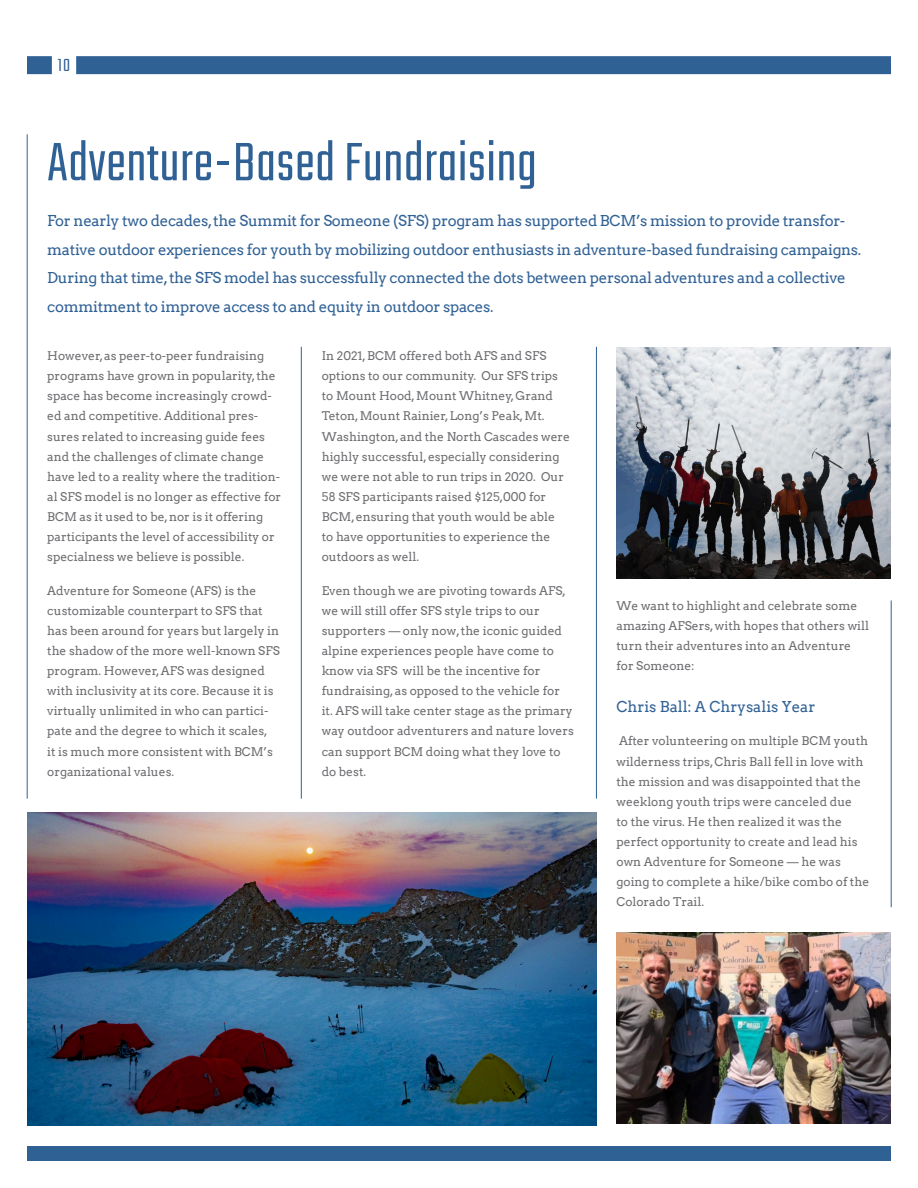
<style>
.page{position:relative;width:918px;height:1188px;background:#fff}
.page>*{position:absolute;margin:0;border:0;box-sizing:border-box;transform-origin:0 0}
.TITLE_LARGE{font:300 60px "Teko";letter-spacing:.01em;color:#306195}
.t1{font:300 19.5px "Teko";color:#306195}
.INTRO_copy{font:15px/28.5px "Arvo";letter-spacing:-.02em;color:#306195}
.INTRO_copy-2{font:15px "Arvo";color:#306195}
.BODY{font:12px/20.1px "Arvo";color:#6c6d70}
</style>
<div class="page">
<hr style="left:301px;top:347px;width:1px;height:452px;background:#306195">
<hr style="left:596px;top:347px;width:1px;height:452px;background:#306195">
<hr style="left:891px;top:600px;width:1px;height:307px;background:#306195">
<hr style="left:27px;top:134px;width:1px;height:665px;background:#306195">
<img style="left:616px;top:348px;width:275px;height:231px">
<img style="left:27px;top:812px;width:569px;height:313px">
<img style="left:616px;top:933px;width:275px;height:191px">
<div style="left:76px;top:56px;width:815px;height:18px;background:#306195"></div>
<div style="left:27px;top:56px;width:25px;height:18px;background:#306195"></div>
<div style="left:27px;top:1146px;width:864px;height:15px;background:#306195"></div>
<h2 class="t1" style="left:58px;top:54px;width:14px">10</h2>
<p class="TITLE_LARGE" style="left:47px;top:129px;width:491px">Adventure-Based Fundraising</p>
<p class="INTRO_copy" style="left:47px;top:207px;width:815px">For nearly two decades, the Summit for Someone (SFS) program has supported BCM’s mission to provide transfor&shy;mative outdoor experiences for youth by mobilizing outdoor enthusiasts in adventure-based fundraising campaigns.<br>During that time, the SFS model has successfully connected the dots between personal adventures and a collective commitment to improve access to and equity in outdoor spaces.</p>
<p class="BODY" style="left:47px;top:346px;width:235px">However, as peer-to-peer fundraising programs have grown in popularity, the space has become increasingly crowd&shy;ed and competitive. Additional pres&shy;sures related to increasing guide fees and the challenges of climate change have led to a reality where the tradition&shy;al SFS model is no longer as effective for BCM as it used to be, nor is it offering participants the level of accessibility or specialness we believe is possible.</p>
<p class="BODY" style="left:47px;top:580px;width:234px">Adventure for Someone (AFS) is the customizable counterpart to SFS that has been around for years but largely in the shadow of the more well-known SFS program. However, AFS was designed with inclusivity at its core. Because it is virtually unlimited in who can partici&shy;pate and the degree to which it scales,<br>it is much more consistent with BCM’s organizational values.</p>
<p class="BODY" style="left:322px;top:346px;width:250px">In 2021, BCM offered both AFS and SFS options to our community. Our SFS trips to Mount Hood, Mount Whitney, Grand Teton, Mount Rainier, Long’s Peak, Mt.<br>Washington, and the North Cascades were highly successful, especially considering we were not able to run trips in 2020. Our 58 SFS participants raised $125,000 for BCM, ensuring that youth would be able<br>to have opportunities to experience the outdoors as well.</p>
<p class="BODY" style="left:322px;top:580px;width:254px">Even though we are pivoting towards AFS, we will still offer SFS style trips to our supporters — only now, the iconic guided alpine experiences people have come to know via SFS will be the incentive for fundraising, as opposed to the vehicle for it. AFS will take center stage as the primary way outdoor adventurers and nature lovers can support BCM doing what they love to do best.</p>
<p class="BODY" style="left:616px;top:595px;width:254px">We want to highlight and celebrate some amazing AFSers, with hopes that others will turn their adventures into an Adventure for Someone:</p>
<p class="INTRO_copy-2" style="left:616px;top:697px;width:201px">Chris Ball: A Chrysalis Year</p>
<p class="BODY" style="left:616px;top:731px;width:254px">After volunteering on multiple BCM youth wilderness trips, Chris Ball fell in love with the mission and was disappointed that the weeklong youth trips were canceled due<br>to the virus. He then realized it was the perfect opportunity to create and lead his own Adventure for Someone — he was going to complete a hike/bike combo of the Colorado Trail.</p>
</div>
